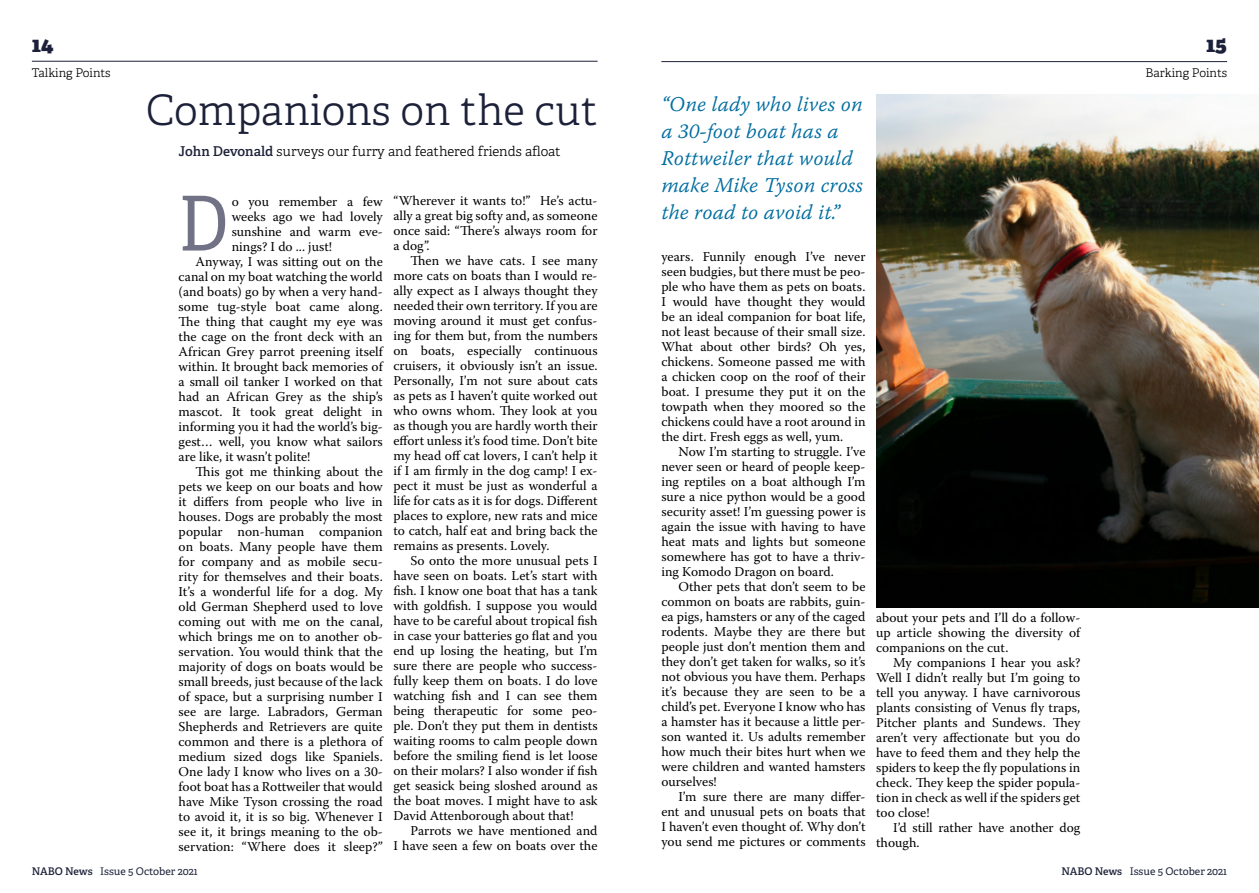
<style>
.page{position:relative;width:1259px;height:893px;background:#fff}
.page>*{position:absolute;margin:0;border:0;box-sizing:border-box;transform-origin:0 0}
.t1{font:75.6px "Adelle Condensed";color:#717285}
.t2{font:300 42px "Adelle";color:#1c2139}
.t3{font:21px/27px "Warnock Pro Light It Capt";color:#006da0}
.t4{font:800 21px "Adelle Web";color:#1c2139}
.t5{font:13.5px/15px "Warnock Pro";color:#000;text-align:justify}
.t6{font:300 13.5px "Adelle";color:#000}
.t7{font:300 12px "Adelle";color:#000}
.t8{font:10.5px "Adelle Basic";color:#1c2139}
.s1{font-weight:600;color:#1c2139}
.s2{font-family:"Adelle";font-weight:600}
</style>
<div class="page">
<hr style="left:661px;top:61px;width:566px;height:1px;background:#1c2139">
<hr style="left:32px;top:61px;width:565px;height:1px;background:#1c2139">
<img style="left:876px;top:95px;width:383px;height:513px">
<h3 class="t4" style="left:32px;top:35px;width:23px">14</h3>
<h3 class="t4" style="left:1206px;top:35px;width:23px">15</h3>
<p class="t7" style="left:32px;top:67px;width:80px">Talking Points</p>
<h2 class="t2" style="left:146px;top:92px;width:453px">Companions on the cut</h2>
<p class="t6" style="left:179px;top:145px;width:383px"><span class="s1">John Devonald</span> surveys our furry and feathered friends afloat</p>
<h1 class="t1" style="left:179px;top:170px;width:51px">D</h1>
<p class="t5" style="left:232px;top:193px;width:153px">o you remember a few</p>
<p class="t5" style="left:232px;top:208px;width:153px">weeks ago we had lovely</p>
<p class="t5" style="left:232px;top:223px;width:153px">sunshine and warm eve-</p>
<p class="t5" style="left:232px;top:238px;width:102px">nings? I do ... just!</p>
<p class="t5" style="left:196px;top:253px;width:189px">Anyway, I was sitting out on the</p>
<p class="t5" style="left:179px;top:268px;width:206px">canal on my boat watching the world</p>
<p class="t5" style="left:179px;top:283px;width:206px">(and boats) go by when a very hand-</p>
<p class="t5" style="left:179px;top:298px;width:206px">some tug-style boat came along.</p>
<p class="t5" style="left:179px;top:313px;width:206px">The thing that caught my eye was</p>
<p class="t5" style="left:179px;top:328px;width:206px">the cage on the front deck with an</p>
<p class="t5" style="left:179px;top:343px;width:206px">African Grey parrot preening itself</p>
<p class="t5" style="left:179px;top:358px;width:206px">within. It brought back memories of</p>
<p class="t5" style="left:179px;top:373px;width:206px">a small oil tanker I worked on that</p>
<p class="t5" style="left:179px;top:388px;width:206px">had an African Grey as the ship’s</p>
<p class="t5" style="left:179px;top:403px;width:206px">mascot. It took great delight in</p>
<p class="t5" style="left:179px;top:418px;width:206px">informing you it had the world’s big-</p>
<p class="t5" style="left:179px;top:433px;width:206px">gest… well, you know what sailors</p>
<p class="t5" style="left:179px;top:448px;width:133px">are like, it wasn’t polite!</p>
<p class="t5" style="left:196px;top:463px;width:189px">This got me thinking about the</p>
<p class="t5" style="left:179px;top:478px;width:206px">pets we keep on our boats and how</p>
<p class="t5" style="left:179px;top:493px;width:206px">it differs from people who live in</p>
<p class="t5" style="left:179px;top:508px;width:206px">houses. Dogs are probably the most</p>
<p class="t5" style="left:179px;top:523px;width:206px">popular non-human companion</p>
<p class="t5" style="left:179px;top:538px;width:206px">on boats. Many people have them</p>
<p class="t5" style="left:179px;top:553px;width:206px">for company and as mobile secu-</p>
<p class="t5" style="left:179px;top:568px;width:206px">rity for themselves and their boats.</p>
<p class="t5" style="left:179px;top:583px;width:206px">It’s a wonderful life for a dog. My</p>
<p class="t5" style="left:179px;top:598px;width:206px">old German Shepherd used to love</p>
<p class="t5" style="left:179px;top:613px;width:206px">coming out with me on the canal,</p>
<p class="t5" style="left:179px;top:628px;width:206px">which brings me on to another ob-</p>
<p class="t5" style="left:179px;top:643px;width:206px">servation. You would think that the</p>
<p class="t5" style="left:179px;top:658px;width:206px">majority of dogs on boats would be</p>
<p class="t5" style="left:179px;top:673px;width:206px">small breeds, just because of the lack</p>
<p class="t5" style="left:179px;top:688px;width:206px">of space, but a surprising number I</p>
<p class="t5" style="left:179px;top:703px;width:206px">see are large. Labradors, German</p>
<p class="t5" style="left:179px;top:718px;width:206px">Shepherds and Retrievers are quite</p>
<p class="t5" style="left:179px;top:733px;width:206px">common and there is a plethora of</p>
<p class="t5" style="left:179px;top:748px;width:206px">medium sized dogs like Spaniels.</p>
<p class="t5" style="left:179px;top:763px;width:206px">One lady I know who lives on a 30-</p>
<p class="t5" style="left:179px;top:778px;width:206px">foot boat has a Rottweiler that would</p>
<p class="t5" style="left:179px;top:793px;width:206px">have Mike Tyson crossing the road</p>
<p class="t5" style="left:179px;top:808px;width:206px">to avoid it, it is so big. Whenever I</p>
<p class="t5" style="left:179px;top:823px;width:206px">see it, it brings meaning to the ob-</p>
<p class="t5" style="left:179px;top:838px;width:206px">servation: “Where does it sleep?”</p>
<p class="t5" style="left:393px;top:193px;width:206px">“Wherever it wants to!” He’s actu&shy;ally a great big softy and, as someone once said: “There’s always room for a dog”.</p>
<p class="t5" style="left:393px;top:253px;width:206px;text-indent:17px">Then we have cats. I see many more cats on boats than I would re&shy;ally expect as I always thought they needed their own territory. If you are moving around it must get confus&shy;ing for them but, from the numbers on boats, especially continuous cruisers, it obviously isn’t an issue.<br>Personally, I’m not sure about cats as pets as I haven’t quite worked out who owns whom. They look at you as though you are hardly worth their effort unless it’s food time. Don’t bite my head off cat lovers, I can’t help it if I am firmly in the dog camp! I ex&shy;pect it must be just as wonderful a life for cats as it is for dogs. Different places to explore, new rats and mice to catch, half eat and bring back the remains as presents. Lovely.</p>
<p class="t5" style="left:393px;top:553px;width:206px;text-indent:17px">So onto the more unusual pets I have seen on boats. Let’s start with fish. I know one boat that has a tank with goldfish. I suppose you would have to be careful about tropical fish in case your batteries go flat and you end up losing the heating, but I’m sure there are people who success&shy;fully keep them on boats. I do love watching fish and I can see them being therapeutic for some peo&shy;ple. Don’t they put them in dentists waiting rooms to calm people down before the smiling fiend is let loose on their molars? I also wonder if fish get seasick being sloshed around as the boat moves. I might have to ask David Attenborough about that!</p>
<p class="t5" style="left:393px;top:823px;width:206px;text-align:right">Parrots we have mentioned and<br>I have seen a few on boats over the</p>
<p class="t8" style="left:32px;top:867px;width:167px"><span class="s2">NABO News</span> Issue 5 October 2021</p>
<h3 class="t3" style="left:661px;top:90px;width:203px">“One lady who lives on a 30-foot boat has a<br>Rottweiler that would make Mike Tyson cross the road to avoid it.”</h3>
<p class="t7" style="left:1145px;top:67px;width:83px">Barking Points</p>
<p class="t5" style="left:661px;top:249px;width:206px">years. Funnily enough I’ve never seen budgies, but there must be peo&shy;ple who have them as pets on boats.<br>I would have thought they would be an ideal companion for boat life, not least because of their small size.<br>What about other birds? Oh yes, chickens. Someone passed me with a chicken coop on the roof of their boat. I presume they put it on the towpath when they moored so the chickens could have a root around in the dirt. Fresh eggs as well, yum.</p>
<p class="t5" style="left:661px;top:444px;width:206px;text-indent:17px">Now I’m starting to struggle. I’ve never seen or heard of people keep&shy;ing reptiles on a boat although I’m sure a nice python would be a good security asset! I’m guessing power is again the issue with having to have heat mats and lights but someone somewhere has got to have a thriv&shy;ing Komodo Dragon on board.</p>
<p class="t5" style="left:661px;top:579px;width:206px;text-indent:17px">Other pets that don’t seem to be common on boats are rabbits, guin&shy;ea pigs, hamsters or any of the caged rodents. Maybe they are there but people just don’t mention them and they don’t get taken for walks, so it’s not obvious you have them. Perhaps it’s because they are seen to be a child’s pet. Everyone I know who has a hamster has it because a little per&shy;son wanted it. Us adults remember how much their bites hurt when we were children and wanted hamsters ourselves!</p>
<p class="t5" style="left:661px;top:789px;width:206px;text-indent:17px">I’m sure there are many differ&shy;ent and unusual pets on boats that I haven’t even thought of. Why don’t you send me pictures or comments</p>
<p class="t5" style="left:876px;top:609px;width:206px">about your pets and I’ll do a follow&shy;up article showing the diversity of companions on the cut.</p>
<p class="t5" style="left:876px;top:654px;width:206px;text-indent:17px">My companions I hear you ask?<br>Well I didn’t really but I’m going to tell you anyway. I have carnivorous plants consisting of Venus fly traps, Pitcher plants and Sundews. They aren’t very affectionate but you do have to feed them and they help the spiders to keep the fly populations in check. They keep the spider popula&shy;tion in check as well if the spiders get too close!</p>
<p class="t5" style="left:876px;top:819px;width:206px;text-indent:17px">I’d still rather have another dog though.</p>
<p class="t8" style="left:1061px;top:867px;width:167px"><span class="s2">NABO News</span> Issue 5 October 2021</p>
</div>
